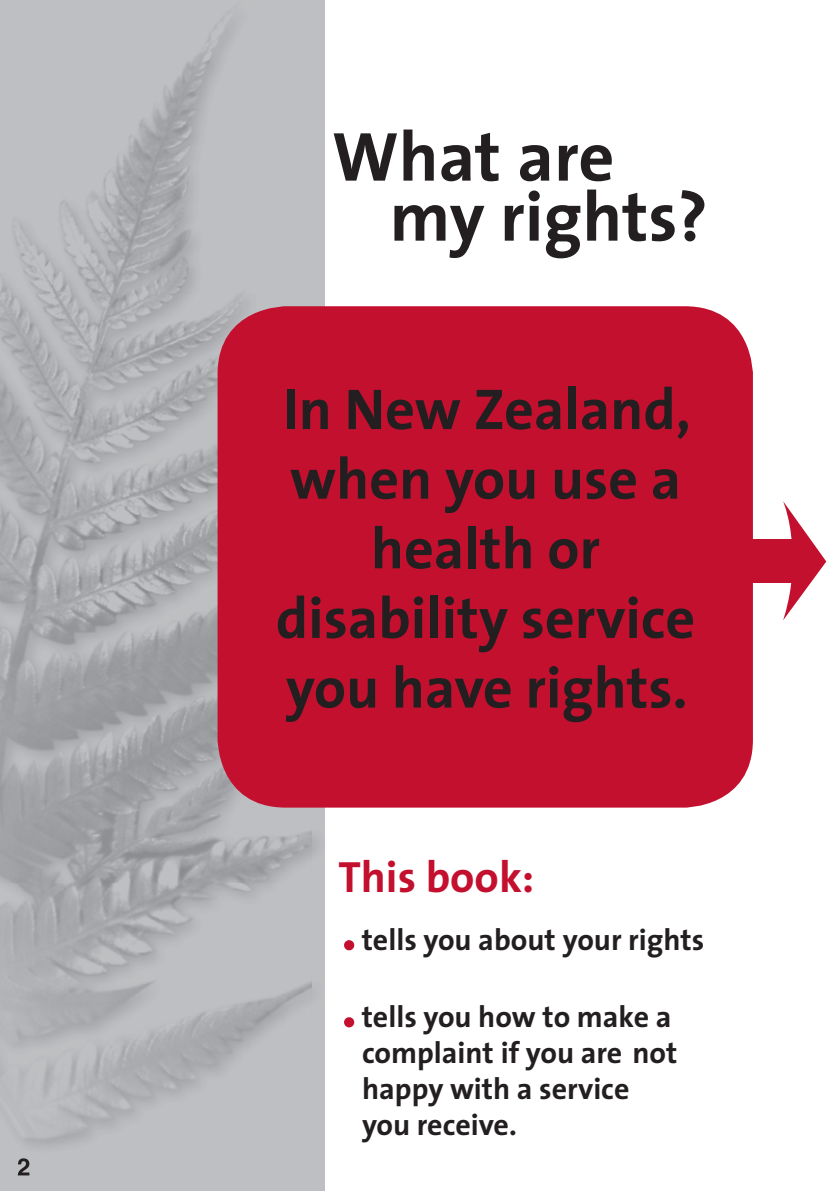
<style>
.page{position:relative;width:840px;height:1191px;background:#fff}
.page>*{position:absolute;margin:0;border:0;box-sizing:border-box;transform-origin:0 0}
.t1{font:700 70px/60px "The Sans";color:#231f20}
.t2{font:700 58px/69.6px "The Sans";color:#231f20;text-align:center}
.t3{font:700 44px "The Sans";color:#c3102f}
.t4{font:700 30px/36px "The Sans";color:#231f20}
</style>
<div class="page">
<img style="left:311px;top:0;width:18px;height:1156px">
<div style="left:311px;top:1156px;width:14px;height:35px;background:#bebfc2"></div>
<img style="left:0;top:0;width:311px;height:1191px">
<img style="left:18px;top:1158px;width:11px;height:17px">
<div style="left:217px;top:306px;width:535px;height:501px;background:#c3102f;border-radius:68px"></div>
<div style="left:737px;top:539px;width:67px;height:44px;background:#c3102f"></div>
<svg style="left:783px;top:501px;width:42px;height:119px"></svg>
<div style="left:344px;top:940px;width:10px;height:10px;background:#c3102f;border-radius:50%"></div>
<div style="left:344px;top:1017px;width:10px;height:10px;background:#c3102f;border-radius:50%"></div>
<h1 class="t1" style="left:389px;top:125px;width:319px;text-indent:-58px">What are my rights?</h1>
<h2 class="t2" style="left:275px;top:373px;width:420px">In New Zealand, when you use a health or disability service you have rights.</h2>
<h3 class="t3" style="left:338px;top:840px;width:197px">This book:</h3>
<p class="t4" style="left:361px;top:921px;width:344px">tells you about your rights</p>
<p class="t4" style="left:361px;top:998px;width:317px">tells you how to make a complaint if you are not happy with a service you receive.</p>
</div>
